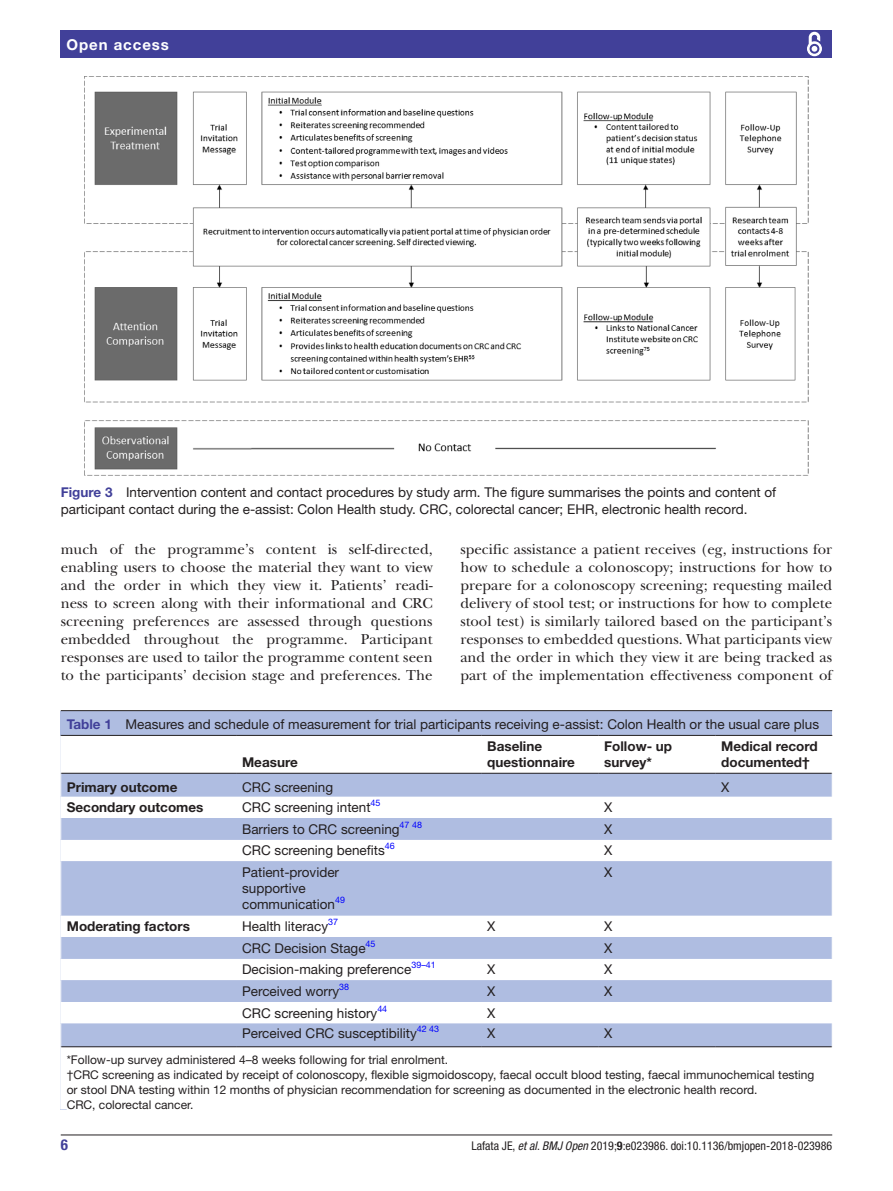
<style>
.page{position:relative;width:893px;height:1191px;background:#fff}
.page>*{position:absolute;margin:0;border:0;box-sizing:border-box;transform-origin:0 0}
.t1{font:15px/18px "New Baskerville";color:#231f20;text-align:justify}
.t2{font:700 15px "Helvetica Neue LT Std";letter-spacing:.065em;color:#fff}
.t3{font:700 condensed 15px "Helvetica Neue LT Std";color:#414099}
.t4{font:13.5px/16.2px "Helvetica Neue LT Std";color:#231f20}
.t5{font:700 13.5px/16.2px "Helvetica Neue LT Std";color:#231f20}
.t6{font:12px/15px "Helvetica Neue LT Std";color:#231f20}
.t7{font:condensed 12px "Helvetica Neue LT Std";color:#231f20}
.t8{font:9px "Helvetica Neue LT Std";color:#00f}
.s1{font-weight:700;color:#414099}
.s2{font-style:italic}
.s3{font-weight:700}
</style>
<div class="page">
<hr style="left:61px;top:1134px;width:771px;height:1px;background:#231f20">
<div style="left:61px;top:31px;width:771px;height:27px;background:#414099"></div>
<svg style="left:807px;top:31px;width:15px;height:26px"></svg>
<img style="left:84px;top:76px;width:725px;height:400px">
<div style="left:61px;top:711px;width:771px;height:398px;background:#afbde1"></div>
<hr style="left:61px;top:710px;width:771px;height:1px;background:#231f20">
<div style="left:61px;top:736px;width:771px;height:373px;background:#fff"></div>
<svg style="left:61px;top:774px;width:771px;height:272px"></svg>
<hr style="left:61px;top:735px;width:175px;height:1px;background:#231f20">
<hr style="left:61px;top:773px;width:175px;height:1px;background:#231f20">
<hr style="left:236px;top:735px;width:245px;height:1px;background:#231f20">
<hr style="left:236px;top:773px;width:245px;height:1px;background:#231f20">
<hr style="left:481px;top:735px;width:117px;height:1px;background:#231f20">
<hr style="left:481px;top:773px;width:117px;height:1px;background:#231f20">
<hr style="left:598px;top:735px;width:117px;height:1px;background:#231f20">
<hr style="left:598px;top:773px;width:117px;height:1px;background:#231f20">
<hr style="left:715px;top:735px;width:117px;height:1px;background:#231f20">
<hr style="left:715px;top:773px;width:117px;height:1px;background:#231f20">
<hr style="left:236px;top:1046px;width:245px;height:1px;background:#231f20">
<hr style="left:481px;top:1046px;width:117px;height:1px;background:#231f20">
<hr style="left:598px;top:1046px;width:117px;height:1px;background:#231f20">
<hr style="left:61px;top:1046px;width:175px;height:1px;background:#231f20">
<hr style="left:715px;top:1046px;width:117px;height:1px;background:#231f20">
<svg style="left:60px;top:773px;width:1px;height:88px"></svg>
<svg style="left:60px;top:915px;width:1px;height:131px"></svg>
<hr style="left:67px;top:1063px;width:765px;height:2px;background:#fff">
<hr style="left:67px;top:1093px;width:765px;height:2px;background:#fff">
<hr style="left:67px;top:1108px;width:765px;height:2px;background:#fff">
<p class="t2" style="left:66px;top:35px;width:104px">Open access</p>
<p class="t4" style="left:61px;top:484px;width:717px"><span class="s1">Figure 3</span> Intervention content and contact procedures by study arm. The figure summarises the points and content of participant contact during the e-assist: Colon Health study. CRC, colorectal cancer; EHR, electronic health record.</p>
<p class="t1" style="left:61px;top:540px;width:373px">much of the programme’s content is self-directed, enabling users to choose the material they want to view and the order in which they view it. Patients’ readi&shy;ness to screen along with their informational and CRC screening preferences are assessed through questions embedded throughout the programme. Participant responses are used to tailor the programme content seen to the participants’ decision stage and preferences. The</p>
<p class="t1" style="left:460px;top:540px;width:373px">specific assistance a patient receives (eg, instructions for how to schedule a colonoscopy; instructions for how to prepare for a colonoscopy screening; requesting mailed delivery of stool test; or instructions for how to complete stool test) is similarly tailored based on the participant’s responses to embedded questions. What participants view and the order in which they view it are being tracked as part of the implementation effectiveness component of</p>
<p class="t4" style="left:67px;top:716px;width:754px"><span class="s1">Table 1</span> Measures and schedule of measurement for trial participants receiving e-assist: Colon Health or the usual care plus</p>
<p class="t5" style="left:242px;top:754px;width:57px">Measure</p>
<p class="t5" style="left:487px;top:738px;width:89px">Baseline questionnaire</p>
<p class="t5" style="left:604px;top:738px;width:69px">Follow- up survey*</p>
<p class="t5" style="left:721px;top:738px;width:98px">Medical record documented†</p>
<p class="t5" style="left:67px;top:778px;width:112px">Primary outcome</p>
<p class="t4" style="left:242px;top:779px;width:93px">CRC screening</p>
<p class="t4" style="left:721px;top:779px;width:10px">X</p>
<p class="t5" style="left:67px;top:799px;width:138px">Secondary outcomes</p>
<p class="t4" style="left:242px;top:799px;width:130px">CRC screening intent</p>
<p class="t8" style="left:371px;top:797px;width:11px">45</p>
<p class="t4" style="left:604px;top:799px;width:10px">X</p>
<p class="t4" style="left:242px;top:820px;width:159px">Barriers to CRC screening</p>
<p class="t8" style="left:400px;top:819px;width:24px">47 48</p>
<p class="t4" style="left:604px;top:820px;width:10px">X</p>
<p class="t4" style="left:242px;top:842px;width:144px">CRC screening benefits</p>
<p class="t8" style="left:385px;top:840px;width:11px">46</p>
<p class="t4" style="left:604px;top:842px;width:10px">X</p>
<p class="t4" style="left:242px;top:864px;width:99px">Patient-provider supportive communication</p>
<p class="t4" style="left:604px;top:864px;width:10px">X</p>
<p class="t8" style="left:335px;top:894px;width:11px">49</p>
<p class="t5" style="left:67px;top:917px;width:125px">Moderating factors</p>
<p class="t4" style="left:242px;top:918px;width:87px">Health literacy</p>
<p class="t8" style="left:328px;top:916px;width:11px">37</p>
<p class="t4" style="left:487px;top:918px;width:10px">X</p>
<p class="t4" style="left:604px;top:918px;width:10px">X</p>
<p class="t4" style="left:242px;top:939px;width:125px">CRC Decision Stage</p>
<p class="t8" style="left:366px;top:938px;width:11px">45</p>
<p class="t4" style="left:604px;top:939px;width:10px">X</p>
<p class="t4" style="left:242px;top:961px;width:171px">Decision-making preference</p>
<p class="t8" style="left:411px;top:959px;width:26px">39–41</p>
<p class="t4" style="left:487px;top:961px;width:10px">X</p>
<p class="t4" style="left:604px;top:961px;width:10px">X</p>
<p class="t4" style="left:242px;top:983px;width:99px">Perceived worry</p>
<p class="t8" style="left:339px;top:981px;width:11px">38</p>
<p class="t4" style="left:487px;top:983px;width:10px">X</p>
<p class="t4" style="left:604px;top:983px;width:10px">X</p>
<p class="t4" style="left:242px;top:1004px;width:137px">CRC screening history</p>
<p class="t8" style="left:377px;top:1003px;width:11px">44</p>
<p class="t4" style="left:487px;top:1004px;width:10px">X</p>
<p class="t4" style="left:242px;top:1024px;width:176px">Perceived CRC susceptibility</p>
<p class="t8" style="left:417px;top:1023px;width:24px">42 43</p>
<p class="t4" style="left:487px;top:1024px;width:10px">X</p>
<p class="t4" style="left:604px;top:1024px;width:10px">X</p>
<p class="t6" style="left:67px;top:1052px;width:749px">*Follow-up survey administered 4–8 weeks following for trial enrolment.<br>†CRC screening as indicated by receipt of colonoscopy, flexible sigmoidoscopy, faecal occult blood testing, faecal immunochemical testing or stool DNA testing within 12 months of physician recommendation for screening as documented in the electronic health record.<br>CRC, colorectal cancer.</p>
<p class="t3" style="left:61px;top:1135px;width:9px">6</p>
<p class="t7" style="left:471px;top:1138px;width:362px">Lafata JE, <span class="s2">et al</span>. <span class="s2">BMJ Open</span> 2019;<span class="s3">9</span>:e023986. doi:10.1136/bmjopen-2018-023986</p>
</div>
